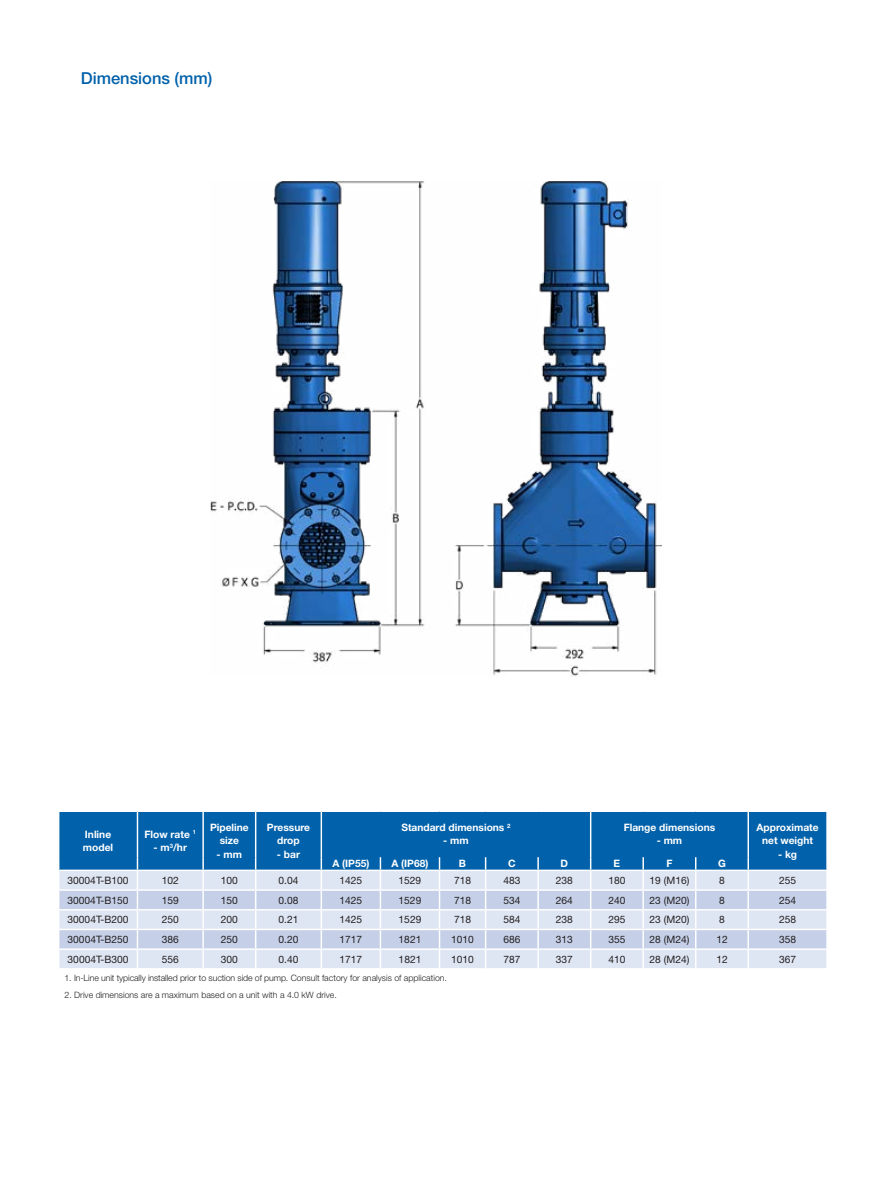
<style>
.page{position:relative;width:893px;height:1191px;background:#fff}
.page>*{position:absolute;margin:0;border:0;box-sizing:border-box;transform-origin:0 0}
.t1{font:500 16.5px "Helvetica Neue LT Std";color:#0161aa}
.t2{font:10.2px "Helvetica Neue LT Std";color:#231f20}
.t3{font:700 10.2px/13.2px "Helvetica Neue LT Std";color:#fff;text-align:center}
.t4{font:300 8.7px "Helvetica Neue LT Std";color:#231f20}
</style>
<div class="page">
<img style="left:210px;top:182px;width:452px;height:495px">
<div style="left:59px;top:812px;width:767px;height:45px;background:#0161aa"></div>
<hr style="left:137px;top:812px;width:1px;height:45px;background:#fff">
<hr style="left:202px;top:812px;width:2px;height:45px;background:#fff">
<hr style="left:255px;top:812px;width:1px;height:45px;background:#fff">
<hr style="left:321px;top:812px;width:1px;height:45px;background:#fff">
<hr style="left:590px;top:812px;width:1px;height:45px;background:#fff">
<hr style="left:747px;top:812px;width:2px;height:45px;background:#fff">
<svg style="left:58px;top:857px;width:769px;height:111px;background:#c0d2e8"></svg>
<h1 class="t1" style="left:81px;top:68px;width:133px">Dimensions (mm)</h1>
<p class="t3" style="left:83px;top:827px;width:32px;text-align:left">Inline model</p>
<p class="t3" style="left:145px;top:827px;width:53px">Flow rate <sup>1</sup></p>
<p class="t3" style="left:154px;top:840px;width:35px">- m<sup>3</sup>/hr</p>
<p class="t3" style="left:210px;top:821px;width:40px">Pipeline size</p>
<p class="t3" style="left:217px;top:847px;width:27px">- mm</p>
<p class="t3" style="left:267px;top:821px;width:45px">Pressure drop</p>
<p class="t3" style="left:277px;top:847px;width:25px">- bar</p>
<p class="t3" style="left:401px;top:821px;width:111px">Standard dimensions <sup>2</sup></p>
<p class="t3" style="left:443px;top:834px;width:27px">- mm</p>
<p class="t3" style="left:624px;top:821px;width:93px">Flange dimensions</p>
<p class="t3" style="left:657px;top:834px;width:27px">- mm</p>
<p class="t3" style="left:332px;top:856px;width:39px">A (IP55)</p>
<p class="t3" style="left:391px;top:856px;width:39px">A (IP68)</p>
<p class="t3" style="left:459px;top:856px;width:9px">B</p>
<p class="t3" style="left:508px;top:856px;width:9px">C</p>
<p class="t3" style="left:561px;top:856px;width:9px">D</p>
<p class="t3" style="left:614px;top:856px;width:8px">E</p>
<p class="t3" style="left:666px;top:856px;width:8px">F</p>
<p class="t3" style="left:718px;top:856px;width:9px">G</p>
<p class="t3" style="left:756px;top:821px;width:64px">Approximate net weight</p>
<p class="t3" style="left:778px;top:847px;width:21px">- kg</p>
<p class="t2" style="left:68px;top:874px;width:62px">30004T-B100</p>
<p class="t2" style="left:162px;top:874px;width:19px">102</p>
<p class="t2" style="left:221px;top:874px;width:19px">100</p>
<p class="t2" style="left:279px;top:874px;width:21px">0.04</p>
<p class="t2" style="left:339px;top:874px;width:24px">1425</p>
<p class="t2" style="left:399px;top:874px;width:24px">1529</p>
<p class="t2" style="left:454px;top:874px;width:19px">718</p>
<p class="t2" style="left:503px;top:874px;width:19px">483</p>
<p class="t2" style="left:556px;top:874px;width:19px">238</p>
<p class="t2" style="left:608px;top:874px;width:19px">180</p>
<p class="t2" style="left:650px;top:874px;width:41px">19 (M16)</p>
<p class="t2" style="left:719px;top:874px;width:7px">8</p>
<p class="t2" style="left:779px;top:874px;width:19px">255</p>
<p class="t2" style="left:68px;top:893px;width:62px">30004T-B150</p>
<p class="t2" style="left:162px;top:893px;width:19px">159</p>
<p class="t2" style="left:221px;top:893px;width:19px">150</p>
<p class="t2" style="left:279px;top:893px;width:21px">0.08</p>
<p class="t2" style="left:340px;top:893px;width:24px">1425</p>
<p class="t2" style="left:399px;top:893px;width:24px">1529</p>
<p class="t2" style="left:454px;top:893px;width:19px">718</p>
<p class="t2" style="left:503px;top:893px;width:19px">534</p>
<p class="t2" style="left:556px;top:893px;width:19px">264</p>
<p class="t2" style="left:608px;top:893px;width:19px">240</p>
<p class="t2" style="left:650px;top:893px;width:41px">23 (M20)</p>
<p class="t2" style="left:719px;top:893px;width:7px">8</p>
<p class="t2" style="left:779px;top:893px;width:19px">254</p>
<p class="t2" style="left:68px;top:913px;width:62px">30004T-B200</p>
<p class="t2" style="left:162px;top:913px;width:19px">250</p>
<p class="t2" style="left:221px;top:913px;width:19px">200</p>
<p class="t2" style="left:279px;top:913px;width:21px">0.21</p>
<p class="t2" style="left:340px;top:913px;width:24px">1425</p>
<p class="t2" style="left:399px;top:913px;width:24px">1529</p>
<p class="t2" style="left:454px;top:913px;width:19px">718</p>
<p class="t2" style="left:503px;top:913px;width:19px">584</p>
<p class="t2" style="left:556px;top:913px;width:19px">238</p>
<p class="t2" style="left:608px;top:913px;width:19px">295</p>
<p class="t2" style="left:650px;top:913px;width:41px">23 (M20)</p>
<p class="t2" style="left:719px;top:913px;width:7px">8</p>
<p class="t2" style="left:779px;top:913px;width:19px">258</p>
<p class="t2" style="left:68px;top:933px;width:62px">30004T-B250</p>
<p class="t2" style="left:162px;top:933px;width:19px">386</p>
<p class="t2" style="left:221px;top:933px;width:19px">250</p>
<p class="t2" style="left:279px;top:933px;width:21px">0.20</p>
<p class="t2" style="left:340px;top:933px;width:24px">1717</p>
<p class="t2" style="left:399px;top:933px;width:24px">1821</p>
<p class="t2" style="left:451px;top:933px;width:24px">1010</p>
<p class="t2" style="left:503px;top:933px;width:19px">686</p>
<p class="t2" style="left:556px;top:933px;width:19px">313</p>
<p class="t2" style="left:608px;top:933px;width:19px">355</p>
<p class="t2" style="left:650px;top:933px;width:41px">28 (M24)</p>
<p class="t2" style="left:716px;top:933px;width:13px">12</p>
<p class="t2" style="left:779px;top:933px;width:19px">358</p>
<p class="t2" style="left:68px;top:952px;width:62px">30004T-B300</p>
<p class="t2" style="left:162px;top:952px;width:19px">556</p>
<p class="t2" style="left:221px;top:952px;width:19px">300</p>
<p class="t2" style="left:279px;top:952px;width:21px">0.40</p>
<p class="t2" style="left:340px;top:952px;width:24px">1717</p>
<p class="t2" style="left:399px;top:952px;width:24px">1821</p>
<p class="t2" style="left:451px;top:952px;width:24px">1010</p>
<p class="t2" style="left:503px;top:952px;width:19px">787</p>
<p class="t2" style="left:556px;top:952px;width:19px">337</p>
<p class="t2" style="left:608px;top:952px;width:19px">410</p>
<p class="t2" style="left:650px;top:952px;width:41px">28 (M24)</p>
<p class="t2" style="left:716px;top:952px;width:13px">12</p>
<p class="t2" style="left:779px;top:952px;width:19px">367</p>
<p class="t4" style="left:65px;top:972px;width:384px">1. In-Line unit typically installed prior to suction side of pump. Consult factory for analysis of application.</p>
<p class="t4" style="left:65px;top:990px;width:274px">2. Drive dimensions are a maximum based on a unit with a 4.0 kW drive.</p>
</div>
